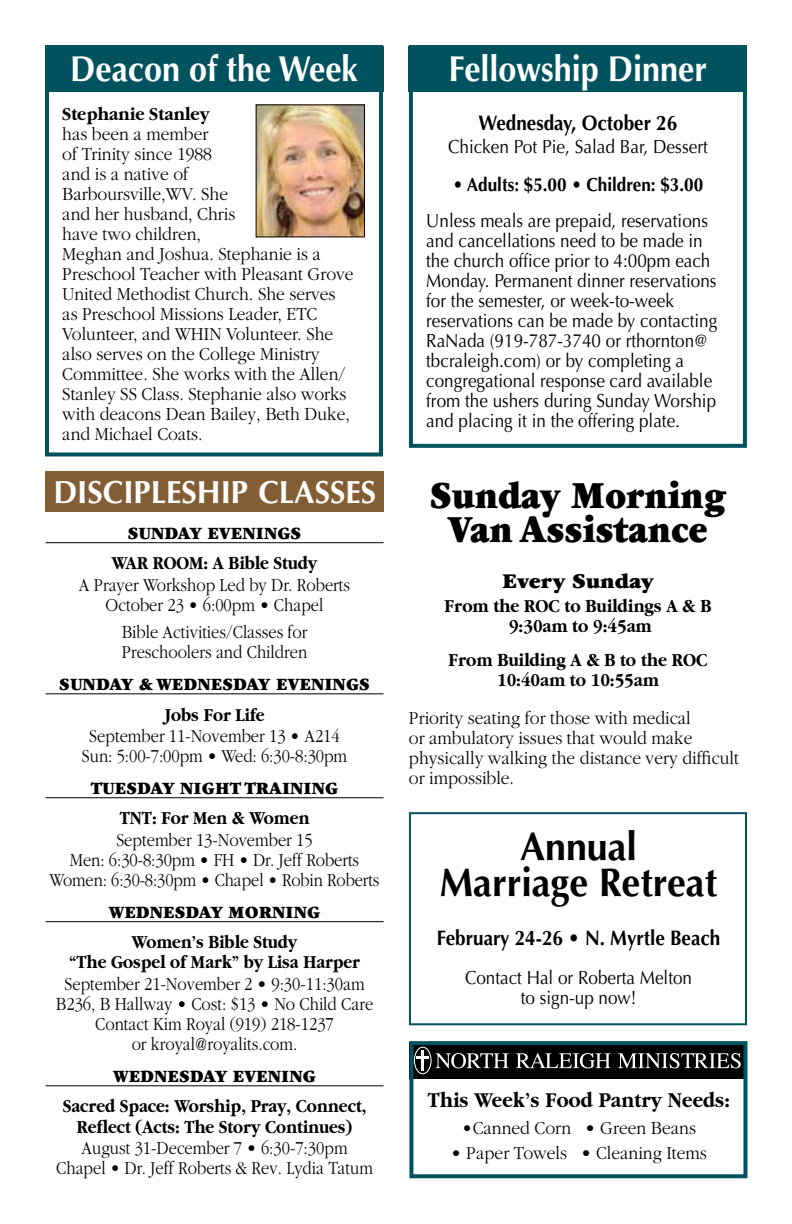
<style>
.page{position:relative;width:792px;height:1224px;background:#fff}
.page>*{position:absolute;margin:0;border:0;box-sizing:border-box;transform-origin:0 0}
.t1{font:900 40px/34px "Garamond";color:#000;text-align:center;scale:.88 1}
.t2{font:700 40px/36px "Optima";color:#000;text-align:center;scale:.94 1}
.t3{font:700 36px "Optima";color:#fff;scale:.9 1}
.t4{font:700 32px "Optima";color:#fff;scale:.96 1}
.t5{font:700 22px "Garamond";letter-spacing:.01em;color:#000;scale:.9 1}
.t6{font:900 22px "Garamond";color:#000}
.t7{font:700 21px "Optima";color:#000;scale:.9 1}
.t8{font:300 19px/20px "Garamond";color:#000;scale:.92 1}
.t9{font:300 19px/20px "Garamond";color:#000;text-align:center;scale:.87 1}
.t10{font:19px/20px "Optima";color:#000;scale:.9 1}
.t11{font:700 19px/20px "Garamond";color:#000;text-align:center;scale:.88 1}
.t12{font:700 19px/20px "Garamond";color:#000;text-align:center;scale:.9 1}
.t13{font:19px "Optima";color:#000;scale:.91 1}
.t14{font:700 19px "Optima";color:#000;scale:.9 1}
.t15{font:700 19px "Garamond";color:#000;scale:.92 1}
.t16{font:900 18px "Garamond";letter-spacing:.005em;color:#000;scale:.94 1}
</style>
<div class="page">
<div style="left:409px;top:45px;width:338px;height:403px;border:4px solid #00535e"></div>
<div style="left:409px;top:46px;width:338px;height:46px;background:#00535e"></div>
<div style="left:45px;top:45px;width:338px;height:411px;border:4px solid #00535e"></div>
<div style="left:45px;top:46px;width:338px;height:46px;background:#00535e"></div>
<img style="left:258px;top:106px;width:105px;height:129px">
<hr style="left:46px;top:542px;width:338px;height:1px;background:#000">
<hr style="left:46px;top:693px;width:338px;height:1px;background:#000">
<hr style="left:46px;top:797px;width:338px;height:1px;background:#000">
<hr style="left:46px;top:921px;width:338px;height:1px;background:#000">
<hr style="left:46px;top:1085px;width:338px;height:1px;background:#000">
<div style="left:46px;top:471px;width:338px;height:40px;background:#835d34"></div>
<div style="left:409px;top:812px;width:338px;height:213px;border:2px solid #00535e"></div>
<div style="left:409px;top:1043px;width:337px;height:36px;background:#000"></div>
<svg style="left:435px;top:1053px;width:74px;height:15px"></svg>
<svg style="left:516px;top:1053px;width:95px;height:15px"></svg>
<svg style="left:618px;top:1053px;width:123px;height:15px"></svg>
<div style="left:414px;top:1047px;width:18px;height:27px;border:1px solid #fff;border-radius:50%"></div>
<hr style="left:421px;top:1050px;width:3px;height:21px;background:#fff">
<svg style="left:417px;top:1056px;width:12px;height:3px"></svg>
<div style="left:409px;top:1041px;width:338px;height:137px;border:4px solid #00535e"></div>
<h2 class="t3" style="left:70px;top:47px;width:321px">Deacon of the Week</h2>
<h2 class="t3" style="left:449px;top:47px;width:288px">Fellowship Dinner</h2>
<p class="t7" style="left:479px;top:110px;width:222px">Wednesday, October 26</p>
<p class="t13" style="left:448px;top:135px;width:287px">Chicken Pot Pie, Salad Bar, Dessert</p>
<p class="t14" style="left:453px;top:174px;width:280px">• Adults: $5.00 • Children: $3.00</p>
<p class="t10" style="left:426px;top:211px;width:325px">Unless meals are prepaid, reservations and cancellations need to be made in the church office prior to 4:00pm each Monday. Permanent dinner reservations for the semester, or week-to-week reservations can be made by contacting RaNada (919-787-3740 or rthornton@ tbcraleigh.com) or by completing a congregational response card available from the ushers during Sunday Worship and placing it in the offering plate.</p>
<p class="t15" style="left:62px;top:104px;width:161px">Stephanie Stanley</p>
<p class="t8" style="left:62px;top:125px;width:318px">has been a member<br>of Trinity since 1988<br>and is a native of<br>Barboursville,WV. She<br>and her husband, Chris<br>have two children,<br>Meghan and Joshua. Stephanie is a<br>Preschool Teacher with Pleasant Grove<br>United Methodist Church. She serves as Preschool Missions Leader, ETC<br>Volunteer, and WHIN Volunteer. She also serves on the College Ministry<br>Committee. She works with the Allen/<br>Stanley SS Class. Stephanie also works with deacons Dean Bailey, Beth Duke, and Michael Coats.</p>
<h3 class="t4" style="left:53px;top:473px;width:338px">DISCIPLESHIP CLASSES</h3>
<p class="t16" style="left:128px;top:524px;width:184px">SUNDAY EVENINGS</p>
<p class="t11" style="left:112px;top:553px;width:235px">WAR ROOM: A Bible Study</p>
<p class="t9" style="left:79px;top:575px;width:313px">A Prayer Workshop Led by Dr. Roberts<br>October 23 • 6:00pm • Chapel</p>
<p class="t9" style="left:122px;top:622px;width:215px;text-align:left">Bible Activities/Classes for<br>Preschoolers and Children</p>
<p class="t16" style="left:59px;top:675px;width:330px">SUNDAY &amp; WEDNESDAY EVENINGS</p>
<p class="t11" style="left:165px;top:704px;width:115px">Jobs For Life</p>
<p class="t9" style="left:82px;top:726px;width:306px">September 11-November 13 • A214<br>Sun: 5:00-7:00pm • Wed: 6:30-8:30pm</p>
<p class="t16" style="left:91px;top:779px;width:265px">TUESDAY NIGHT TRAINING</p>
<p class="t11" style="left:120px;top:808px;width:217px">TNT: For Men &amp; Women</p>
<p class="t9" style="left:50px;top:830px;width:381px">September 13-November 15<br>Men: 6:30-8:30pm • FH • Dr. Jeff Roberts<br>Women: 6:30-8:30pm • Chapel • Robin Roberts</p>
<p class="t16" style="left:109px;top:903px;width:226px">WEDNESDAY MORNING</p>
<p class="t11" style="left:69px;top:932px;width:332px">Women’s Bible Study<br>“The Gospel of Mark” by Lisa Harper</p>
<p class="t9" style="left:56px;top:974px;width:366px">September 21-November 2 • 9:30-11:30am B236, B Hallway • Cost: $13 • No Child Care Contact Kim Royal (919) 218-1237<br>or kroyal@royalits.com.</p>
<p class="t16" style="left:113px;top:1067px;width:217px">WEDNESDAY EVENING</p>
<p class="t11" style="left:63px;top:1096px;width:347px">Sacred Space: Worship, Pray, Connect,<br>Reflect (Acts: The Story Continues)</p>
<p class="t9" style="left:56px;top:1138px;width:366px">August 31-December 7 • 6:30-7:30pm<br>Chapel • Dr. Jeff Roberts &amp; Rev. Lydia Tatum</p>
<h1 class="t1" style="left:430px;top:479px;width:339px">SUNDAY MORNING<br>VAN ASSISTANCE</h1>
<p class="t6" style="left:502px;top:569px;width:153px">EVERY SUNDAY</p>
<p class="t12" style="left:445px;top:596px;width:298px">From the ROC to Buildings A &amp; B<br>9:30am to 9:45am</p>
<p class="t12" style="left:449px;top:650px;width:289px">From Building A &amp; B to the ROC<br>10:40am to 10:55am</p>
<p class="t8" style="left:409px;top:709px;width:360px">Priority seating for those with medical<br>or ambulatory issues that would make physically walking the distance very difficult or impossible.</p>
<h1 class="t2" style="left:440px;top:829px;width:297px">Annual<br>Marriage Retreat</h1>
<p class="t7" style="left:437px;top:926px;width:316px">February 24-26 • N. Myrtle Beach</p>
<p class="t10" style="left:465px;top:967px;width:254px;text-align:center">Contact Hal or Roberta Melton to sign-up now!</p>
<p class="t5" style="left:428px;top:1088px;width:338px">This Week’s Food Pantry Needs:</p>
<p class="t8" style="left:462px;top:1118px;width:256px">•Canned Corn • Green Beans</p>
<p class="t8" style="left:451px;top:1143px;width:280px">• Paper Towels • Cleaning Items</p>
</div>
